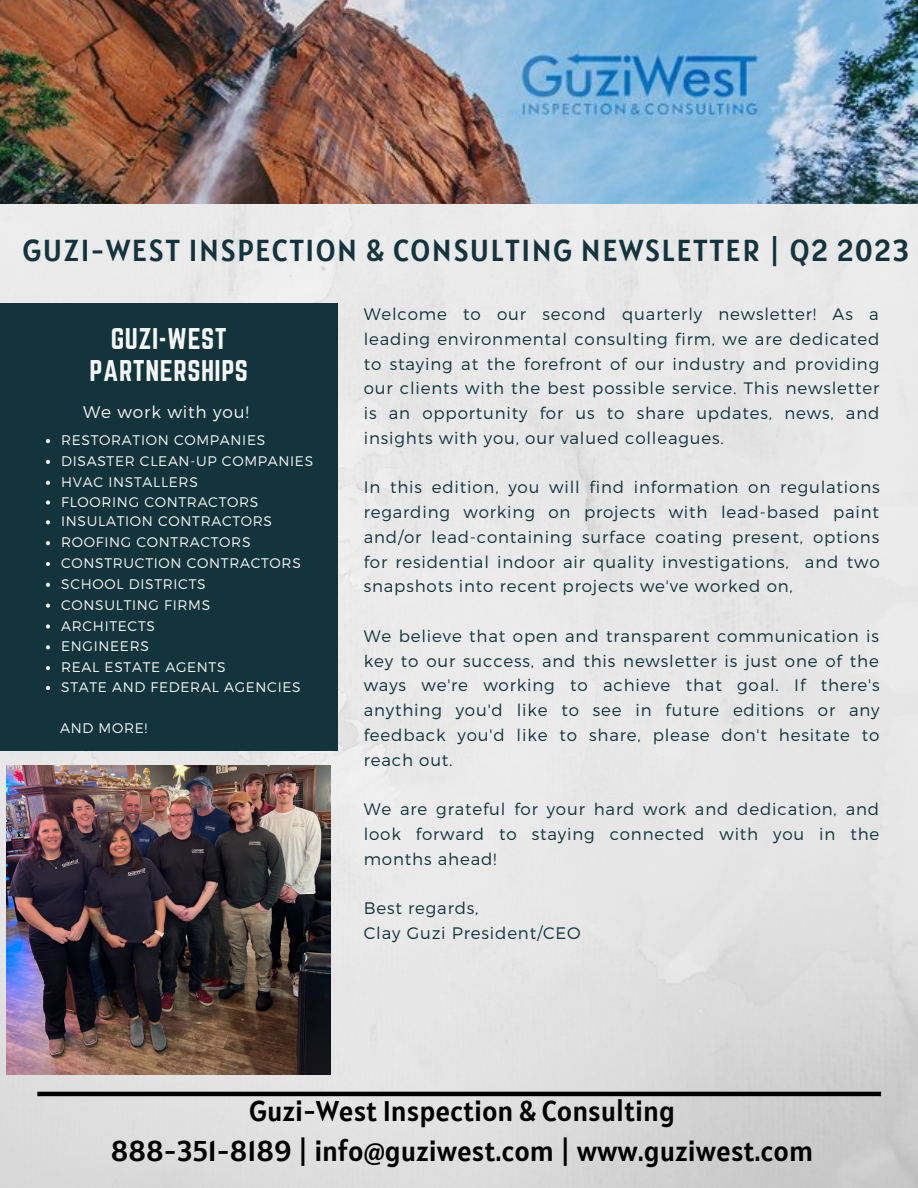
<style>
.page{position:relative;width:918px;height:1188px;background:#fff}
.page>*{position:absolute;margin:0;border:0;box-sizing:border-box;transform-origin:0 0}
.t1{font:30.15px "Alatsi";letter-spacing:.05em;color:#13343c}
.t2{font:28.5px "Alatsi";color:#000}
.t3{font:26.25px/31.5px "Norwester";letter-spacing:.02em;color:#f5f7f7;text-align:center}
.t4{font:300 16.95px "Montserrat";letter-spacing:.05em;color:#f5f7f7}
.t5{font:300 16.65px/24.8px "Montserrat";letter-spacing:.05em;color:#13343c;text-align:justify}
.t6{font:300 13.95px "Montserrat";letter-spacing:.05em;color:#f5f7f7}
</style>
<div class="page">
<img style="left:0;top:204px;width:918px;height:984px">
<img style="left:0;top:0;width:918px;height:204px">
<div style="left:0;top:304px;width:338px;height:447px;background:#13343c"></div>
<hr style="left:37px;top:1092px;width:844px;height:4px;background:#000">
<img style="left:7px;top:766px;width:324px;height:308px">
<svg style="left:46px;top:439px;width:4px;height:4px"></svg>
<svg style="left:46px;top:460px;width:4px;height:4px"></svg>
<svg style="left:46px;top:481px;width:4px;height:4px"></svg>
<svg style="left:46px;top:500px;width:4px;height:5px"></svg>
<svg style="left:46px;top:520px;width:4px;height:4px"></svg>
<svg style="left:46px;top:541px;width:4px;height:4px"></svg>
<svg style="left:46px;top:562px;width:4px;height:4px"></svg>
<svg style="left:46px;top:583px;width:4px;height:4px"></svg>
<svg style="left:46px;top:604px;width:4px;height:4px"></svg>
<svg style="left:46px;top:624px;width:4px;height:5px"></svg>
<svg style="left:46px;top:645px;width:4px;height:4px"></svg>
<svg style="left:46px;top:666px;width:4px;height:4px"></svg>
<svg style="left:46px;top:686px;width:4px;height:4px"></svg>
<p class="t1" style="left:23px;top:231px;width:888px">GUZI-WEST INSPECTION &amp; CONSULTING NEWSLETTER | Q2 2023</p>
<p class="t3" style="left:90px;top:323px;width:160px">GUZI-WEST<br>PARTNERSHIPS</p>
<p class="t4" style="left:83px;top:401px;width:167px">We work with you!</p>
<p class="t6" style="left:61px;top:431px;width:206px">RESTORATION COMPANIES</p>
<p class="t6" style="left:61px;top:452px;width:254px">DISASTER CLEAN-UP COMPANIES</p>
<p class="t6" style="left:61px;top:473px;width:138px">HVAC INSTALLERS</p>
<p class="t6" style="left:61px;top:493px;width:199px">FLOORING CONTRACTORS</p>
<p class="t6" style="left:61px;top:512px;width:212px">INSULATION CONTRACTORS</p>
<p class="t6" style="left:61px;top:533px;width:191px">ROOFING CONTRACTORS</p>
<p class="t6" style="left:61px;top:554px;width:241px">CONSTRUCTION CONTRACTORS</p>
<p class="t6" style="left:61px;top:575px;width:146px">SCHOOL DISTRICTS</p>
<p class="t6" style="left:61px;top:596px;width:151px">CONSULTING FIRMS</p>
<p class="t6" style="left:61px;top:617px;width:95px">ARCHITECTS</p>
<p class="t6" style="left:61px;top:637px;width:89px">ENGINEERS</p>
<p class="t6" style="left:61px;top:658px;width:166px">REAL ESTATE AGENTS</p>
<p class="t6" style="left:61px;top:678px;width:241px">STATE AND FEDERAL AGENCIES</p>
<p class="t6" style="left:60px;top:719px;width:89px">AND MORE!</p>
<p class="t5" style="left:364px;top:301px;width:517px">Welcome to our second quarterly newsletter! As a leading environmental consulting firm, we are dedicated to staying at the forefront of our industry and providing our clients with the best possible service. This newsletter is an opportunity for us to share updates, news, and insights with you, our valued colleagues.</p>
<p class="t5" style="left:364px;top:474px;width:518px">In this edition, you will find information on regulations regarding working on projects with lead-based paint and/or lead-containing surface coating present, options for residential indoor air quality investigations, and two snapshots into recent projects we've worked on,</p>
<p class="t5" style="left:364px;top:623px;width:517px">We believe that open and transparent communication is key to our success, and this newsletter is just one of the ways we're working to achieve that goal. If there's anything you'd like to see in future editions or any feedback you'd like to share, please don't hesitate to reach out.</p>
<p class="t5" style="left:364px;top:796px;width:517px">We are grateful for your hard work and dedication, and look forward to staying connected with you in the months ahead!</p>
<p class="t5" style="left:364px;top:895px;width:116px">Best regards,</p>
<p class="t5" style="left:364px;top:920px;width:219px">Clay Guzi President/CEO</p>
<p class="t2" style="left:249px;top:1093px;width:427px">Guzi-West Inspection &amp; Consulting</p>
<p class="t2" style="left:111px;top:1132px;width:704px">888-351-8189 | info@guziwest.com | www.guziwest.com</p>
</div>
